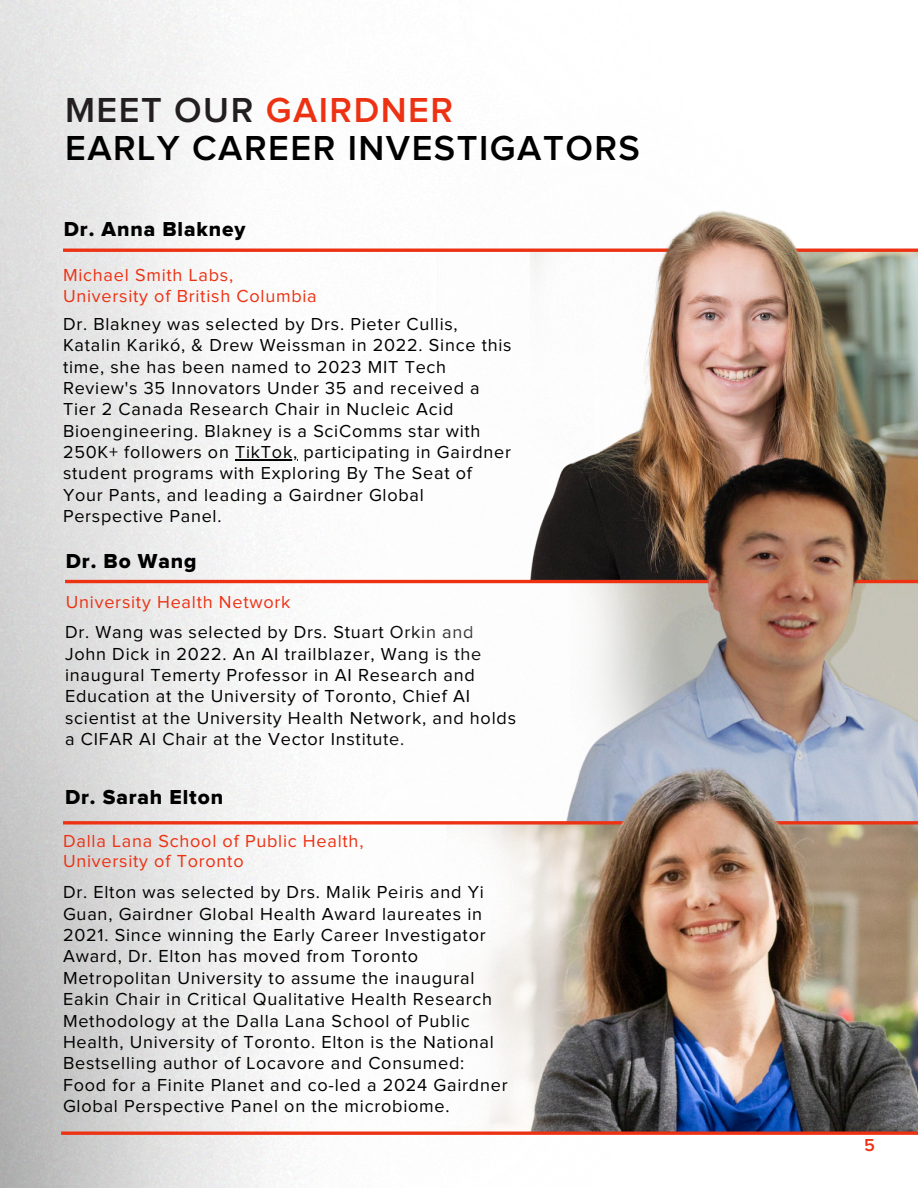
<style>
.page{position:relative;width:918px;height:1188px;background:#fff}
.page>*{position:absolute;margin:0;border:0;box-sizing:border-box;transform-origin:0 0}
.t1{font:600 36px/37.2px "Proxima Nova";letter-spacing:.04em;color:#000}
.t2{font:21px "Proxima Nova Extrabld";letter-spacing:.04em;color:#000}
.t3{font:18px/21.3px "Proxima Nova";letter-spacing:.04em;color:#000}
.t4{font:18px "Proxima Nova";letter-spacing:.04em;color:#ed3113}
.t5{font:600 18px "Proxima Nova";color:#ed3113}
.s1{color:#231f20}
.s2{color:#ed3113}
</style>
<div class="page">
<img style="left:0;top:0;width:308px;height:1188px">
<img style="left:87px;top:0;width:224px;height:539px">
<hr style="left:63px;top:249px;width:855px;height:3px;background:#ed3113">
<img style="left:327px;top:579px;width:228px;height:5px">
<hr style="left:235px;top:459px;width:63px;height:1px;background:#000">
<img style="left:501px;top:211px;width:417px;height:368px">
<hr style="left:65px;top:580px;width:853px;height:3px;background:#ed3113">
<img style="left:251px;top:880px;width:195px;height:308px">
<img style="left:262px;top:703px;width:184px;height:382px">
<img style="left:555px;top:456px;width:363px;height:311px">
<svg style="left:63px;top:821px;width:383px;height:4px;background:#ed4e34"></svg>
<img style="left:446px;top:767px;width:472px;height:365px">
<hr style="left:61px;top:1132px;width:857px;height:3px;background:#ed3113">
<p class="t1" style="left:65px;top:93px;width:576px"><span class="s1">MEET OUR</span> <span class="s2">GAIRDNER<br></span>EARLY CAREER INVESTIGATORS</p>
<p class="t2" style="left:64px;top:219px;width:183px">Dr. Anna Blakney</p>
<p class="t4" style="left:63px;top:267px;width:172px">Michael Smith Labs,</p>
<p class="t4" style="left:63px;top:288px;width:255px">University of British Columbia</p>
<p class="t3" style="left:63px;top:314px;width:450px">Dr. Blakney was selected by Drs. Pieter Cullis, Katalin Karikó, &amp; Drew Weissman in 2022. Since this time, she has been named to 2023 MIT Tech Review's 35 Innovators Under 35 and received a Tier 2 Canada Research Chair in Nucleic Acid Bioengineering. Blakney is a SciComms star with 250K+ followers on TikTok, participating in Gairdner</p>
<p class="t3" style="left:63px;top:464px;width:410px">student programs with Exploring By The Seat of<br>Your Pants, and leading a Gairdner Global<br>Perspective Panel.</p>
<p class="t2" style="left:66px;top:551px;width:132px">Dr. Bo Wang</p>
<h1 class="t4" style="left:66px;top:594px;width:226px">University Health Network</h1>
<p class="t3" style="left:65px;top:622px;width:453px">Dr. Wang was selected by Drs. Stuart Orkin and John Dick in 2022. An AI trailblazer, Wang is the inaugural Temerty Professor in AI Research and Education at the University of Toronto, Chief AI scientist at the University Health Network, and holds a CIFAR AI Chair at the Vector Institute.</p>
<p class="t2" style="left:65px;top:787px;width:160px">Dr. Sarah Elton</p>
<p class="t4" style="left:63px;top:833px;width:302px">Dalla Lana School of Public Health,</p>
<h2 class="t4" style="left:63px;top:853px;width:182px">University of Toronto</h2>
<p class="t3" style="left:63px;top:882px;width:446px">Dr. Elton was selected by Drs. Malik Peiris and Yi Guan, Gairdner Global Health Award laureates in 2021. Since winning the Early Career Investigator Award, Dr. Elton has moved from Toronto Metropolitan University to assume the inaugural Eakin Chair in Critical Qualitative Health Research Methodology at the Dalla Lana School of Public Health, University of Toronto. Elton is the National Bestselling author of Locavore and Consumed:<br>Food for a Finite Planet and co-led a 2024 Gairdner Global Perspective Panel on the microbiome.</p>
<p class="t5" style="left:864px;top:1137px;width:12px">5</p>
</div>
